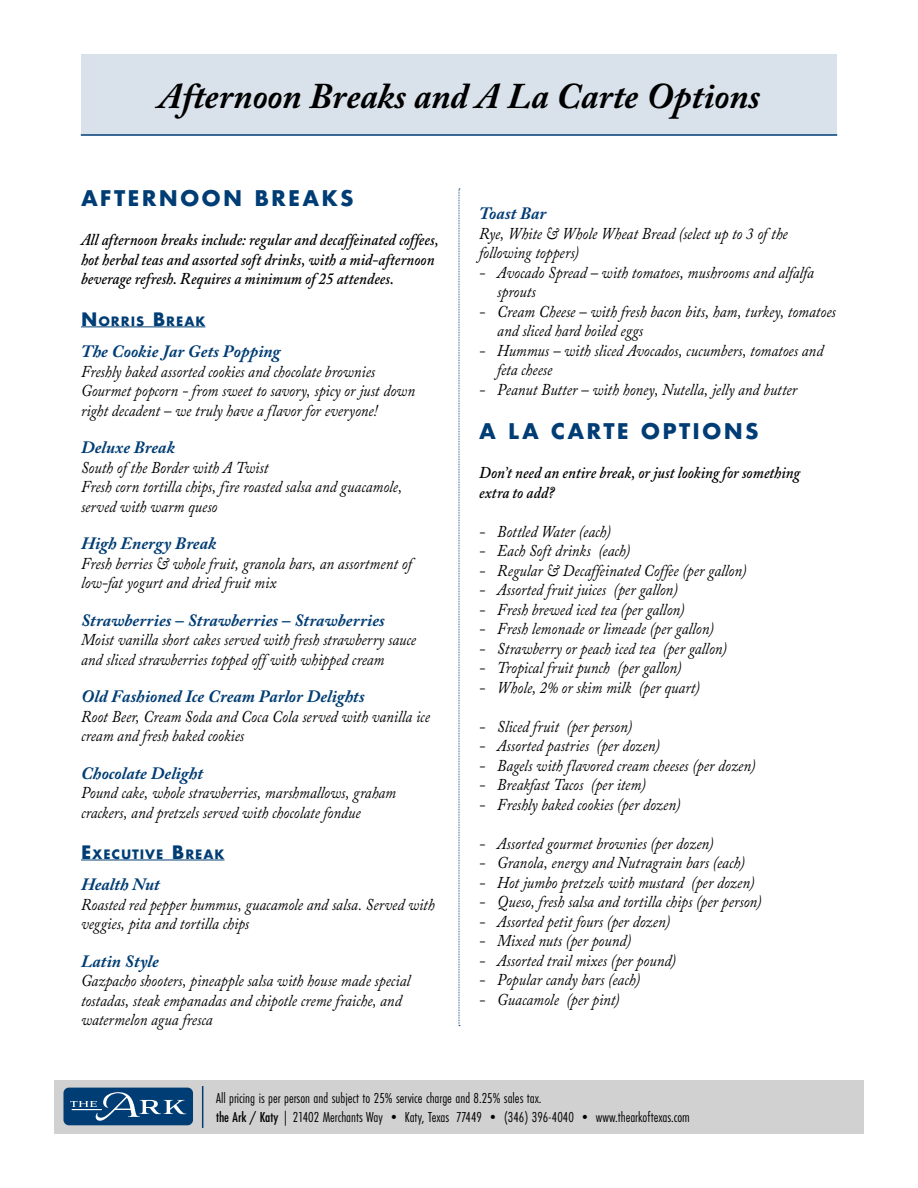
<style>
.page{position:relative;width:918px;height:1188px;background:#fff}
.page>*{position:absolute;margin:0;border:0;box-sizing:border-box;transform-origin:0 0}
.t1{font:italic 700 36px "Adobe Caslon Pro";color:#000}
.t2{font:700 21px "Futura";letter-spacing:.105em;color:#003d74}
.t3{font:italic 700 17.25px "Adobe Caslon Pro";color:#003d74}
.t4{font:italic 16.5px/19.5px "Adobe Caslon Pro";color:#000;scale:.9 1}
.t5{font:italic 600 16.5px/19.5px "Adobe Caslon Pro";color:#000;scale:.9 1}
.t6{font:15px/19.5px "Futura PT Cond";color:#000}
.t7{font:700 12.6px "Futura";letter-spacing:.075em;color:#003d74}
.s1{font-size:18px}
.s2{font-weight:500}
</style>
<div class="page">
<div style="left:54px;top:1080px;width:810px;height:54px;background:#d1d1d2"></div>
<hr style="left:202px;top:1086px;width:1px;height:42px;background:#003d74">
<div style="left:63px;top:1088px;width:130px;height:37px;background:#003d74;border-radius:5px"></div>
<svg style="left:70px;top:1092px;width:117px;height:29px"></svg>
<hr style="left:81px;top:326px;width:124px;height:1px;background:#003d74">
<hr style="left:81px;top:860px;width:144px;height:1px;background:#003d74">
<svg style="left:459px;top:189px;width:1px;height:837px"></svg>
<div style="left:81px;top:54px;width:756px;height:81px;background:#d9e2ea"></div>
<hr style="left:81px;top:134px;width:756px;height:2px;background:#003d74">
<h1 class="t1" style="left:158px;top:74px;width:604px">Afternoon Breaks and A La Carte Options</h1>
<p class="t2" style="left:81px;top:183px;width:274px">AFTERNOON BREAKS</p>
<p class="t5" style="left:81px;top:230px;width:399px">All afternoon breaks include: regular and decaffeinated coffees, hot herbal teas and assorted soft drinks, with a mid-afternoon beverage refresh. Requires a minimum of 25 attendees.</p>
<p class="t7" style="left:81px;top:312px;width:126px"><span class="s1">N</span>ORRIS <span class="s1">B</span>REAK</p>
<p class="t3" style="left:81px;top:341px;width:201px">The Cookie Jar Gets Popping</p>
<p class="t4" style="left:81px;top:361px;width:373px">Freshly baked assorted cookies and chocolate brownies<br>Gourmet popcorn - from sweet to savory, spicy or just down right decadent – we truly have a flavor for everyone!</p>
<p class="t3" style="left:81px;top:437px;width:95px">Deluxe Break</p>
<p class="t4" style="left:81px;top:457px;width:358px">South of the Border with A Twist<br>Fresh corn tortilla chips, fire roasted salsa and guacamole, served with warm queso</p>
<p class="t3" style="left:81px;top:533px;width:137px">High Energy Break</p>
<p class="t4" style="left:81px;top:553px;width:369px">Fresh berries &amp; whole fruit, granola bars, an assortment of low-fat yogurt and dried fruit mix</p>
<p class="t3" style="left:81px;top:609px;width:305px">Strawberries – Strawberries – Strawberries</p>
<p class="t4" style="left:81px;top:630px;width:374px">Moist vanilla short cakes served with fresh strawberry sauce and sliced strawberries topped off with whipped cream</p>
<p class="t3" style="left:81px;top:686px;width:285px">Old Fashioned Ice Cream Parlor Delights</p>
<p class="t4" style="left:81px;top:706px;width:389px">Root Beer, Cream Soda and Coca Cola served with vanilla ice cream and fresh baked cookies</p>
<p class="t3" style="left:81px;top:762px;width:123px">Chocolate Delight</p>
<p class="t4" style="left:81px;top:783px;width:352px">Pound cake, whole strawberries, marshmallows, graham crackers, and pretzels served with chocolate fondue</p>
<p class="t7" style="left:81px;top:845px;width:145px"><span class="s1">E</span>XECUTIVE <span class="s1">B</span>REAK</p>
<p class="t3" style="left:81px;top:874px;width:80px">Health Nut</p>
<p class="t4" style="left:81px;top:894px;width:394px">Roasted red pepper hummus, guacamole and salsa. Served with veggies, pita and tortilla chips</p>
<p class="t3" style="left:81px;top:951px;width:80px">Latin Style</p>
<p class="t4" style="left:81px;top:971px;width:367px">Gazpacho shooters, pineapple salsa with house made special tostadas, steak empanadas and chipotle creme fraiche, and watermelon agua fresca</p>
<p class="t3" style="left:479px;top:203px;width:68px">Toast Bar</p>
<p class="t4" style="left:479px;top:223px;width:344px">Rye, White &amp; Whole Wheat Bread (select up to 3 of the following toppers)</p>
<p class="t4" style="left:497px;top:262px;width:353px;text-indent:-18px">- Avocado Spread – with tomatoes, mushrooms and alfalfa sprouts</p>
<p class="t4" style="left:497px;top:301px;width:378px;text-indent:-18px">- Cream Cheese – with fresh bacon bits, ham, turkey, tomatoes and sliced hard boiled eggs</p>
<p class="t4" style="left:497px;top:340px;width:364px;text-indent:-18px">- Hummus – with sliced Avocados, cucumbers, tomatoes and feta cheese</p>
<p class="t4" style="left:479px;top:379px;width:355px">- Peanut Butter – with honey, Nutella, jelly and butter</p>
<p class="t2" style="left:479px;top:416px;width:281px">A LA CARTE OPTIONS</p>
<p class="t5" style="left:479px;top:463px;width:358px">Don’t need an entire break, or just looking for something extra to add?</p>
<p class="t4" style="left:479px;top:521px;width:148px">- Bottled Water (each)</p>
<p class="t4" style="left:479px;top:541px;width:169px">- Each Soft drinks (each)</p>
<p class="t4" style="left:479px;top:560px;width:298px">- Regular &amp; Decaffeinated Coffee (per gallon)</p>
<p class="t4" style="left:479px;top:580px;width:222px">- Assorted fruit juices (per gallon)</p>
<p class="t4" style="left:479px;top:599px;width:230px">- Fresh brewed iced tea (per gallon)</p>
<p class="t4" style="left:479px;top:619px;width:262px">- Fresh lemonade or limeade (per gallon)</p>
<p class="t4" style="left:479px;top:638px;width:277px">- Strawberry or peach iced tea (per gallon)</p>
<p class="t4" style="left:479px;top:658px;width:226px">- Tropical fruit punch (per gallon)</p>
<p class="t4" style="left:479px;top:677px;width:247px">- Whole, 2% or skim milk (per quart)</p>
<p class="t4" style="left:479px;top:716px;width:171px">- Sliced fruit (per person)</p>
<p class="t4" style="left:479px;top:736px;width:202px">- Assorted pastries (per dozen)</p>
<p class="t4" style="left:479px;top:755px;width:309px">- Bagels with flavored cream cheeses (per dozen)</p>
<p class="t4" style="left:479px;top:775px;width:187px">- Breakfast Tacos (per item)</p>
<p class="t4" style="left:479px;top:794px;width:225px">- Freshly baked cookies (per dozen)</p>
<p class="t4" style="left:479px;top:833px;width:262px">- Assorted gourmet brownies (per dozen)</p>
<p class="t4" style="left:479px;top:853px;width:297px">- Granola, energy and Nutragrain bars (each)</p>
<p class="t4" style="left:479px;top:872px;width:307px">- Hot jumbo pretzels with mustard (per dozen)</p>
<p class="t4" style="left:479px;top:892px;width:315px">- Queso, fresh salsa and tortilla chips (per person)</p>
<p class="t4" style="left:479px;top:911px;width:214px">- Assorted petit fours (per dozen)</p>
<p class="t4" style="left:479px;top:931px;width:170px">- Mixed nuts (per pound)</p>
<p class="t4" style="left:479px;top:950px;width:220px">- Assorted trail mixes (per pound)</p>
<p class="t4" style="left:479px;top:970px;width:180px">- Popular candy bars (each)</p>
<p class="t4" style="left:479px;top:989px;width:158px">- Guacamole (per pint)</p>
<p class="t6" style="left:216px;top:1088px;width:475px">All pricing is per person and subject to 25% service charge and 8.25% sales tax.<br><span class="s2">the Ark / Katy</span> | 21402 Merchants Way • Katy, Texas 77449 • (346) 396-4040 • www.thearkoftexas.com</p>
</div>
